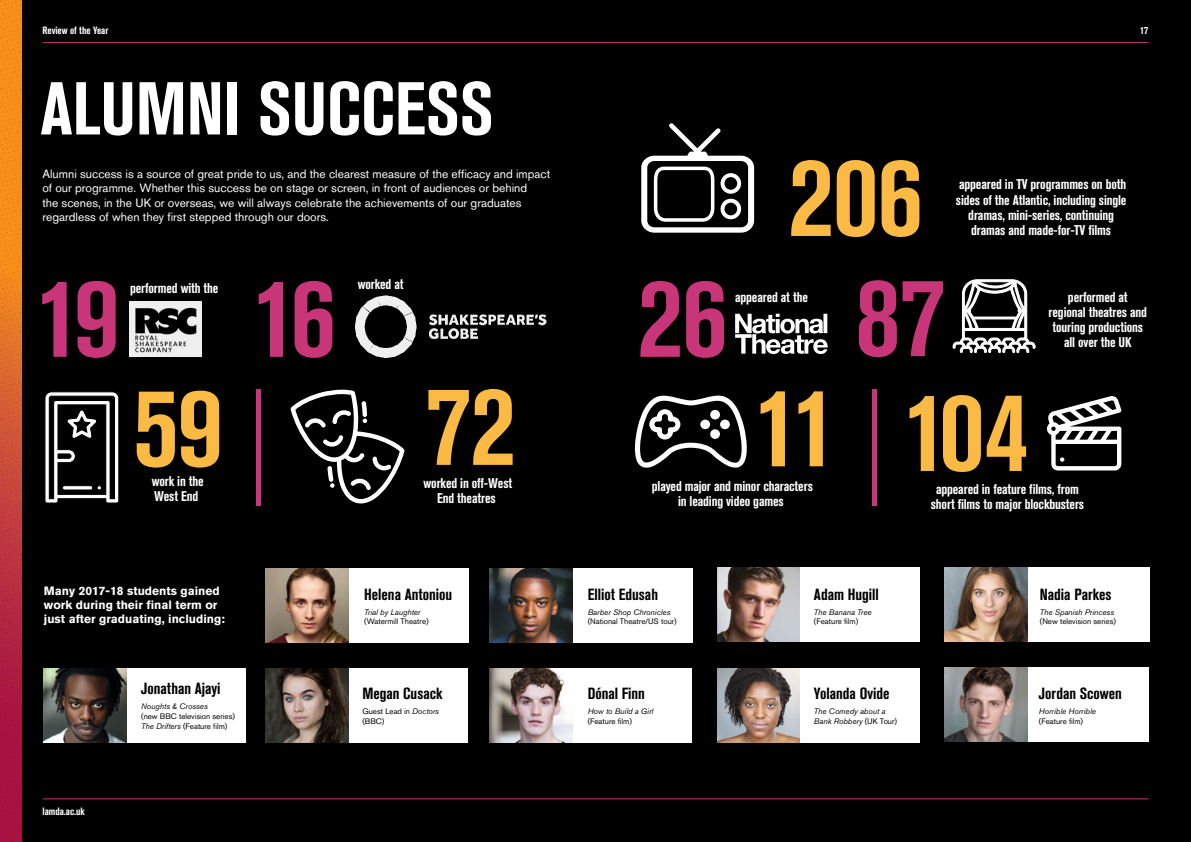
<style>
.page{position:relative;width:1191px;height:842px;background:#000}
.page>*{position:absolute;margin:0;border:0;box-sizing:border-box;transform-origin:0 0}
.t1{font:700 condensed 112.6px "Akzidenz Grotesk BQ";color:#fbba43}
.t2{font:700 condensed 112.6px "Akzidenz Grotesk BQ";letter-spacing:-.03em;color:#c93579}
.t3{font:700 condensed 74px "Akzidenz Grotesk BQ";color:#fff}
.t4{font:700 condensed 16.1px "Akzidenz Grotesk BQ";color:#000}
.t5{font:700 condensed 14px/15.2px "Akzidenz Grotesk BQ";letter-spacing:-.01em;color:#fff;text-align:center}
.t6{font:12px/14.4px "Akzidenz Grotesk BQ";color:#fff}
.t7{font:700 12px/14.4px "Akzidenz Grotesk BQ";color:#fff}
.t8{font:700 condensed 10.5px "Akzidenz Grotesk BQ";color:#fff}
.t9{font:7.9px/9.5px "Akzidenz Grotesk BQ";color:#000}
.t10{font:italic 7.9px/9.5px "Akzidenz Grotesk BQ";color:#000}
.s1{font-style:italic}
.s2{font-style:normal}
</style>
<div class="page">
<hr style="left:43px;top:798px;width:1105px;height:1px;background:#c93579">
<svg style="left:735px;top:314px;width:93px;height:40px"></svg>
<img style="left:130px;top:301px;width:71px;height:55px">
<img style="left:355px;top:295px;width:192px;height:63px">
<hr style="left:595px;top:42px;width:553px;height:1px;background:#c93579">
<hr style="left:43px;top:42px;width:552px;height:1px;background:#c93579">
<img style="left:0;top:0;width:22px;height:842px">
<svg style="left:45px;top:391px;width:74px;height:112px"></svg>
<hr style="left:62px;top:486px;width:31px;height:4px;background:#fff;border-radius:2px">
<div style="left:62px;top:485px;width:31px;height:5px;border:1px solid #000;border-radius:2px"></div>
<svg style="left:952px;top:279px;width:84px;height:74px"></svg>
<svg style="left:290px;top:390px;width:114px;height:113px"></svg>
<svg style="left:1047px;top:396px;width:74px;height:74px"></svg>
<svg style="left:634px;top:395px;width:113px;height:73px"></svg>
<div style="left:710px;top:410px;width:10px;height:9px;background:#fff;border-radius:50%"></div>
<div style="left:710px;top:429px;width:10px;height:10px;background:#fff;border-radius:50%"></div>
<div style="left:700px;top:420px;width:10px;height:9px;background:#fff;border-radius:50%"></div>
<div style="left:720px;top:420px;width:10px;height:9px;background:#fff;border-radius:50%"></div>
<svg style="left:641px;top:123px;width:114px;height:110px"></svg>
<hr style="left:256px;top:390px;width:4px;height:116px;background:#c93579">
<hr style="left:872px;top:390px;width:4px;height:116px;background:#c93579">
<div style="left:126px;top:669px;width:119px;height:74px;background:#fff"></div>
<div style="left:800px;top:568px;width:119px;height:74px;background:#fff"></div>
<div style="left:344px;top:568px;width:125px;height:74px;background:#fff"></div>
<div style="left:347px;top:669px;width:121px;height:74px;background:#fff"></div>
<div style="left:550px;top:568px;width:142px;height:74px;background:#fff"></div>
<div style="left:1027px;top:568px;width:122px;height:74px;background:#fff"></div>
<div style="left:572px;top:669px;width:120px;height:74px;background:#fff"></div>
<div style="left:800px;top:669px;width:119px;height:74px;background:#fff"></div>
<img style="left:44px;top:669px;width:82px;height:73px">
<img style="left:717px;top:568px;width:83px;height:73px">
<img style="left:266px;top:568px;width:82px;height:74px">
<img style="left:266px;top:669px;width:82px;height:74px">
<img style="left:717px;top:669px;width:83px;height:74px">
<img style="left:490px;top:568px;width:82px;height:74px">
<img style="left:944px;top:568px;width:83px;height:74px">
<img style="left:490px;top:669px;width:82px;height:74px">
<div style="left:1027px;top:668px;width:121px;height:74px;background:#fff"></div>
<img style="left:944px;top:668px;width:83px;height:74px">
<p class="t8" style="left:43px;top:24px;width:67px">Review of the Year</p>
<p class="t8" style="left:1140px;top:24px;width:10px">17</p>
<h2 class="t3" style="left:40px;top:66px;width:455px">ALUMNI SUCCESS</h2>
<p class="t6" style="left:42px;top:167px;width:509px">Alumni success is a source of great pride to us, and the clearest measure of the efficacy and impact of our programme. Whether this success be on stage or screen, in front of audiences or behind<br>the scenes, in the UK or overseas, we will always celebrate the achievements of our graduates regardless of when they first stepped through our doors.</p>
<h1 class="t1" style="left:789px;top:132px;width:135px">206</h1>
<p class="t5" style="left:956px;top:177px;width:172px">appeared in TV programmes on both sides of the Atlantic, including single dramas, mini-series, continuing dramas and made-for-TV films</p>
<p class="t5" style="left:358px;top:277px;width:47px">worked at</p>
<h1 class="t2" style="left:253px;top:253px;width:84px">16</h1>
<h1 class="t2" style="left:638px;top:253px;width:91px">26</h1>
<h1 class="t2" style="left:37px;top:253px;width:84px">19</h1>
<p class="t5" style="left:735px;top:289px;width:74px">appeared at the</p>
<p class="t5" style="left:130px;top:280px;width:90px">performed with the</p>
<h1 class="t2" style="left:855px;top:253px;width:91px">87</h1>
<p class="t5" style="left:1048px;top:289px;width:100px">performed at regional theatres and touring productions all over the UK</p>
<h1 class="t1" style="left:426px;top:361px;width:91px">72</h1>
<h1 class="t1" style="left:133px;top:363px;width:91px">59</h1>
<h1 class="t1" style="left:904px;top:367px;width:126px">104</h1>
<h1 class="t1" style="left:755px;top:363px;width:84px">11</h1>
<p class="t5" style="left:652px;top:479px;width:162px">played major and minor characters in leading video games</p>
<p class="t5" style="left:152px;top:474px;width:53px;text-align:left">work in the<br>West End</p>
<p class="t5" style="left:930px;top:482px;width:155px">appeared in feature films, from short films to major blockbusters</p>
<p class="t5" style="left:423px;top:476px;width:90px">worked in off-West<br>End theatres</p>
<p class="t7" style="left:44px;top:583px;width:182px">Many 2017-18 students gained work during their final term or just after graduating, including:</p>
<p class="t8" style="left:43px;top:806px;width:44px">lamda.ac.uk</p>
<p class="t4" style="left:141px;top:679px;width:81px">Jonathan Ajayi</p>
<p class="t10" style="left:141px;top:702px;width:68px">Noughts &amp; Crosses</p>
<p class="t9" style="left:141px;top:711px;width:95px">(new BBC television series)<br><span class="s1">The Drifters</span> (Feature film)</p>
<p class="t4" style="left:364px;top:585px;width:90px">Helena Antoniou</p>
<p class="t10" style="left:364px;top:607px;width:58px">Trial by Laughter</p>
<p class="t9" style="left:364px;top:617px;width:66px">(Watermill Theatre)</p>
<p class="t4" style="left:362px;top:684px;width:82px">Megan Cusack</p>
<p class="t9" style="left:362px;top:707px;width:78px">Guest Lead in <span class="s1">Doctors </span>(BBC)</p>
<p class="t4" style="left:587px;top:585px;width:72px">Elliot Edusah</p>
<p class="t10" style="left:587px;top:607px;width:84px">Barber Shop Chronicles</p>
<p class="t9" style="left:587px;top:617px;width:91px">(National Theatre/US tour)</p>
<p class="t4" style="left:587px;top:684px;width:59px">Dónal Finn</p>
<p class="t10" style="left:587px;top:707px;width:67px">How to Build a Girl</p>
<p class="t9" style="left:587px;top:716px;width:46px">(Feature film)</p>
<p class="t4" style="left:814px;top:585px;width:66px">Adam Hugill</p>
<p class="t10" style="left:814px;top:607px;width:59px">The Banana Tree</p>
<p class="t9" style="left:814px;top:617px;width:46px">(Feature film)</p>
<p class="t4" style="left:814px;top:684px;width:77px">Yolanda Ovide</p>
<p class="t10" style="left:814px;top:707px;width:85px">The Comedy about a<br>Bank Robbery <span class="s2">(UK Tour)</span></p>
<p class="t4" style="left:1039px;top:585px;width:73px">Nadia Parkes</p>
<p class="t10" style="left:1039px;top:607px;width:76px">The Spanish Princess</p>
<p class="t9" style="left:1039px;top:617px;width:78px">(New television series)</p>
<p class="t4" style="left:1039px;top:684px;width:85px">Jordan Scowen</p>
<p class="t10" style="left:1039px;top:707px;width:59px">Horrible Horrible</p>
<p class="t9" style="left:1039px;top:716px;width:46px">(Feature film)</p>
</div>
